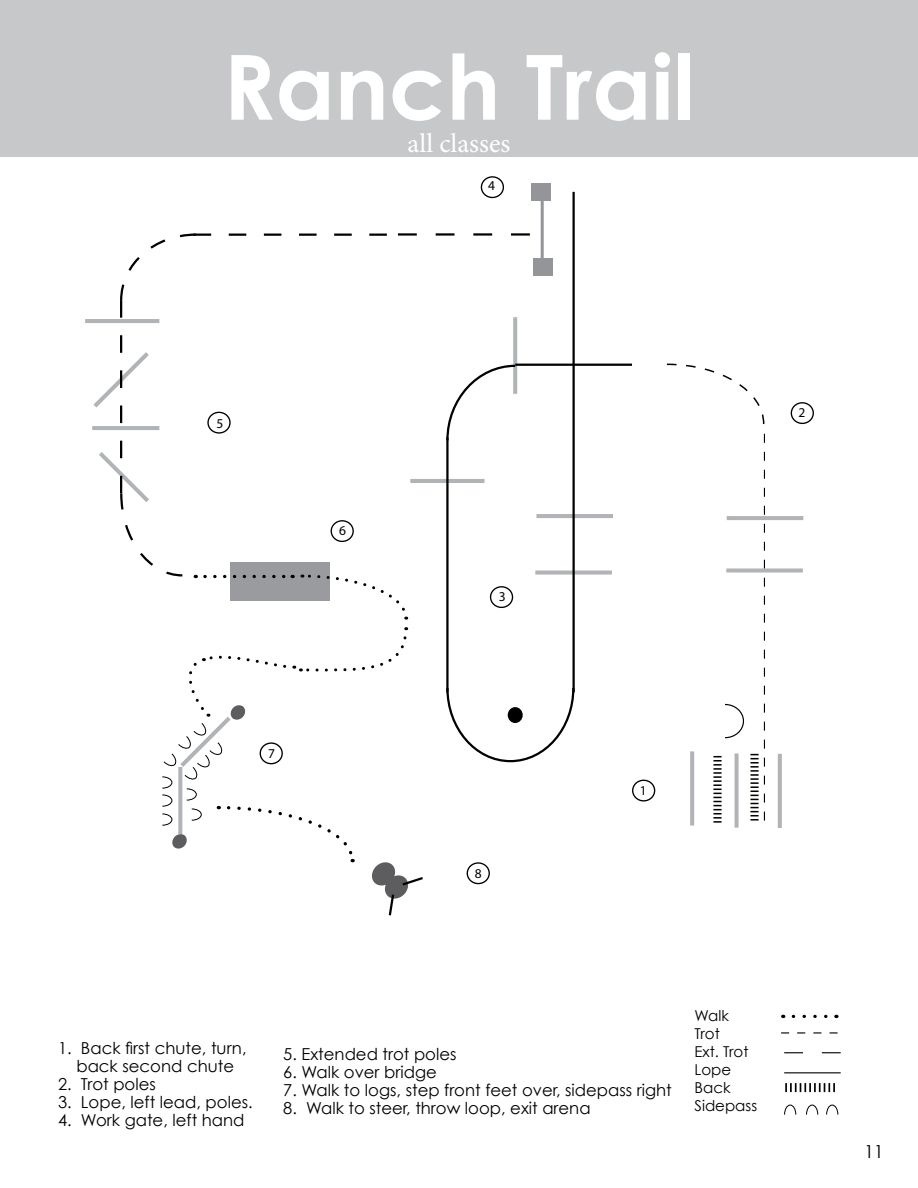
<style>
.page{position:relative;width:918px;height:1188px;background:#fff}
.page>*{position:absolute;margin:0;border:0;box-sizing:border-box;transform-origin:0 0}
.t1{font:700 90px "Century Gothic";color:#fff}
.t2{font:27px "Minion Pro";color:#fff}
.t3{font:18px "Century Gothic";color:#000}
.t4{font:16.5px/18px "Century Gothic";color:#000;text-align:center}
.t5{font:15px/18px "Century Gothic";color:#000}
.t6{font:13.5px "Myriad Pro";color:#000}
</style>
<div class="page">
<div style="left:0;top:0;width:918px;height:157px;background:#c7c8ca"></div>
<svg style="left:535px;top:571px;width:77px;height:4px"></svg>
<hr style="left:536px;top:514px;width:77px;height:4px;background:#b1b4b6">
<div style="left:532px;top:183px;width:19px;height:18px;background:#939598"></div>
<hr style="left:541px;top:187px;width:3px;height:80px;background:#939598">
<div style="left:533px;top:258px;width:20px;height:17px;background:#939598"></div>
<div style="left:632px;top:780px;width:23px;height:22px;border:1px solid #000;border-radius:50%"></div>
<div style="left:791px;top:402px;width:23px;height:22px;border:1px solid #000;border-radius:50%"></div>
<div style="left:481px;top:176px;width:23px;height:22px;border:1px solid #000;border-radius:50%"></div>
<div style="left:467px;top:862px;width:23px;height:22px;border:1px solid #000;border-radius:50%"></div>
<hr style="left:515px;top:364px;width:117px;height:2px;background:#000">
<svg style="left:735px;top:823px;width:4px;height:5px"></svg>
<hr style="left:778px;top:754px;width:4px;height:74px;background:#b1b4b6">
<hr style="left:690px;top:751px;width:4px;height:75px;background:#b1b4b6">
<hr style="left:85px;top:319px;width:74px;height:4px;background:#b1b4b6">
<svg style="left:92px;top:233px;width:438px;height:387px"></svg>
<hr style="left:446px;top:437px;width:3px;height:255px;background:#000">
<svg style="left:666px;top:363px;width:99px;height:62px"></svg>
<svg style="left:713px;top:434px;width:52px;height:389px"></svg>
<svg style="left:446px;top:686px;width:129px;height:77px"></svg>
<hr style="left:572px;top:192px;width:3px;height:500px;background:#000">
<svg style="left:162px;top:627px;width:261px;height:289px"></svg>
<hr style="left:727px;top:516px;width:76px;height:4px;background:#b1b4b6">
<div style="left:726px;top:568px;width:77px;height:5px;background:#b1b4b6"></div>
<svg style="left:793px;top:1015px;width:44px;height:3px"></svg>
<svg style="left:781px;top:1032px;width:57px;height:2px"></svg>
<svg style="left:785px;top:1083px;width:50px;height:9px"></svg>
<hr style="left:784px;top:1072px;width:57px;height:1px;background:#000">
<svg style="left:784px;top:1104px;width:13px;height:11px"></svg>
<svg style="left:806px;top:1104px;width:13px;height:11px"></svg>
<svg style="left:826px;top:1104px;width:13px;height:11px"></svg>
<svg style="left:784px;top:1052px;width:57px;height:1px"></svg>
<h1 class="t1" style="left:223px;top:30px;width:473px">Ranch Trail</h1>
<h2 class="t2" style="left:407px;top:125px;width:105px">all classes</h2>
<p class="t6" style="left:488px;top:178px;width:8px">4</p>
<p class="t6" style="left:217px;top:415px;width:8px">5</p>
<p class="t6" style="left:339px;top:522px;width:8px">6</p>
<p class="t6" style="left:499px;top:588px;width:8px">3</p>
<p class="t6" style="left:798px;top:404px;width:8px">2</p>
<p class="t6" style="left:268px;top:745px;width:8px">7</p>
<p class="t6" style="left:475px;top:865px;width:8px">8</p>
<p class="t6" style="left:640px;top:782px;width:8px">1</p>
<p class="t4" style="left:58px;top:1039px;width:190px">1. Back first chute, turn, back second chute</p>
<p class="t4" style="left:58px;top:1075px;width:99px">2. Trot poles</p>
<p class="t4" style="left:58px;top:1093px;width:196px">3. Lope, left lead, poles.</p>
<p class="t4" style="left:58px;top:1111px;width:188px">4. Work gate, left hand</p>
<p class="t4" style="left:283px;top:1045px;width:175px">5. Extended trot poles</p>
<p class="t4" style="left:283px;top:1063px;width:155px">6. Walk over bridge</p>
<p class="t4" style="left:283px;top:1081px;width:390px">7. Walk to logs, step front feet over, sidepass right</p>
<p class="t4" style="left:283px;top:1099px;width:309px">8. Walk to steer, throw loop, exit arena</p>
<p class="t5" style="left:695px;top:1006px;width:64px">Walk<br>Trot<br>Ext. Trot<br>Lope<br>Back<br>Sidepass</p>
<p class="t3" style="left:864px;top:1140px;width:21px">11</p>
</div>
